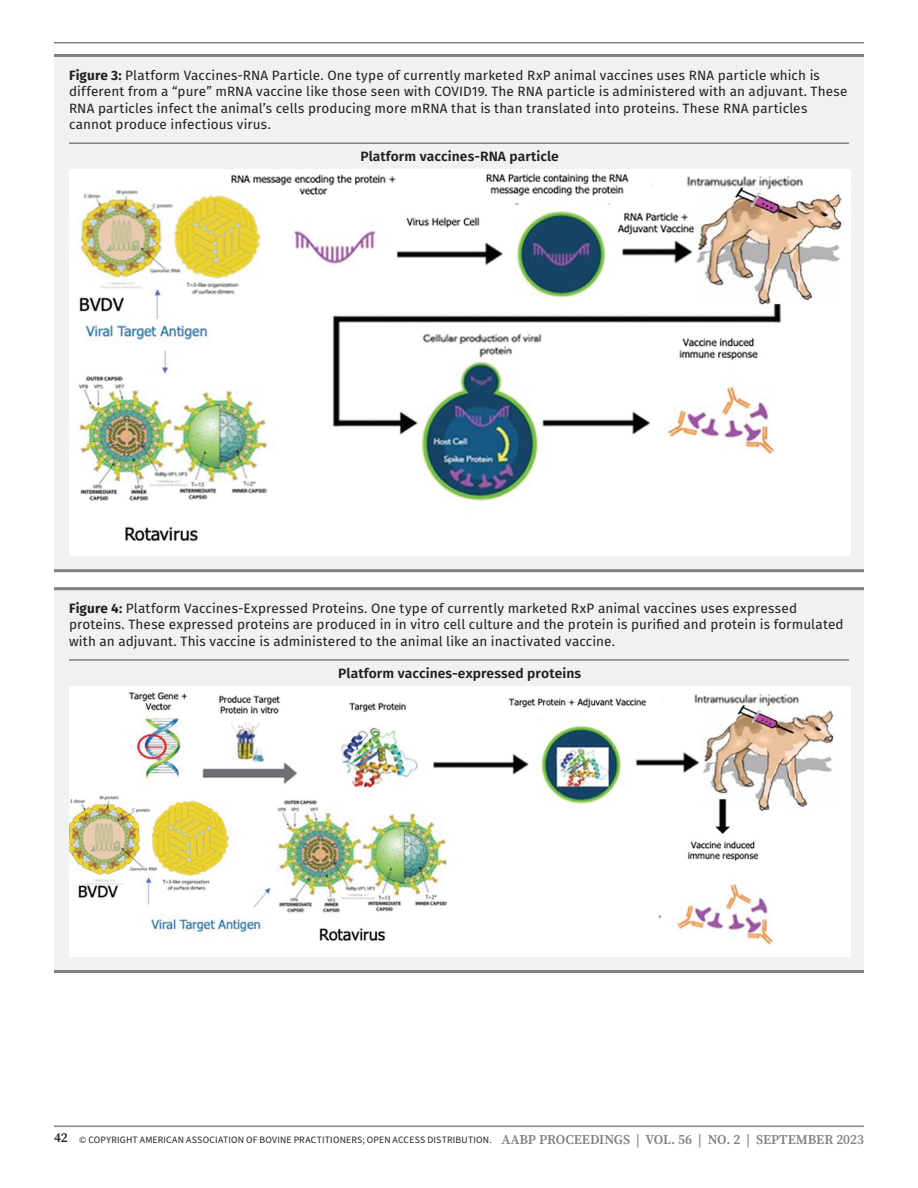
<style>
.page{position:relative;width:918px;height:1188px;background:#fff}
.page>*{position:absolute;margin:0;border:0;box-sizing:border-box;transform-origin:0 0}
.FT1_Figure_Table_CaptionAbove{font:13.5px/16.5px "Fira Sans";letter-spacing:.01em;color:#231f20}
.t1{font:600 13.5px "Fira Sans";letter-spacing:.005em;color:#231f20}
.t2{font:9.75px "Source Sans 3";letter-spacing:.02em;color:#231f20}
.s1{font-weight:700}
.s2{font-family:"Source Serif Pro";font-weight:600;font-size:13.5px}
.s3{font-family:"Source Serif Pro";font-weight:600;font-size:13.5px;color:#808285}
</style>
<div class="page">
<hr style="left:54px;top:42px;width:810px;height:2px;background:#808285">
<hr style="left:54px;top:1126px;width:810px;height:1px;background:#808285">
<div style="left:54px;top:54px;width:810px;height:515px;background:#f0f1f2"></div>
<hr style="left:54px;top:54px;width:810px;height:3px;background:#808285">
<hr style="left:69px;top:142px;width:780px;height:2px;background:#808285">
<hr style="left:54px;top:569px;width:810px;height:3px;background:#808285">
<img style="left:69px;top:169px;width:781px;height:387px">
<div style="left:54px;top:587px;width:810px;height:383px;background:#f0f1f2"></div>
<hr style="left:54px;top:587px;width:810px;height:3px;background:#808285">
<hr style="left:69px;top:659px;width:780px;height:2px;background:#808285">
<hr style="left:54px;top:970px;width:810px;height:3px;background:#808285">
<img style="left:69px;top:687px;width:781px;height:270px">
<p class="FT1_Figure_Table_CaptionAbove" style="left:69px;top:66px;width:780px"><span class="s1">Figure 3:</span> Platform Vaccines-RNA Particle. One type of currently marketed RxP animal vaccines uses RNA particle which is different from a “pure” mRNA vaccine like those seen with COVID19. The RNA particle is administered with an adjuvant. These RNA particles infect the animal’s cells producing more mRNA that is than translated into proteins. These RNA particles cannot produce infectious virus.</p>
<p class="t1" style="left:360px;top:145px;width:200px">Platform vaccines-RNA particle</p>
<p class="FT1_Figure_Table_CaptionAbove" style="left:69px;top:599px;width:776px"><span class="s1">Figure 4:</span> Platform Vaccines-Expressed Proteins. One type of currently marketed RxP animal vaccines uses expressed proteins. These expressed proteins are produced in in vitro cell culture and the protein is purified and protein is formulated with an adjuvant. This vaccine is administered to the animal like an inactivated vaccine.</p>
<p class="t1" style="left:338px;top:662px;width:244px">Platform vaccines-expressed proteins</p>
<p class="t2" style="left:54px;top:1133px;width:811px"><span class="s2">42</span> © COPYRIGHT AMERICAN ASSOCIATION OF BOVINE PRACTITIONERS; OPEN ACCESS DISTRIBUTION. <span class="s3">AABP PROCEEDINGS | VOL. 56 | NO. 2 | SEPTEMBER 2023</span></p>
</div>
